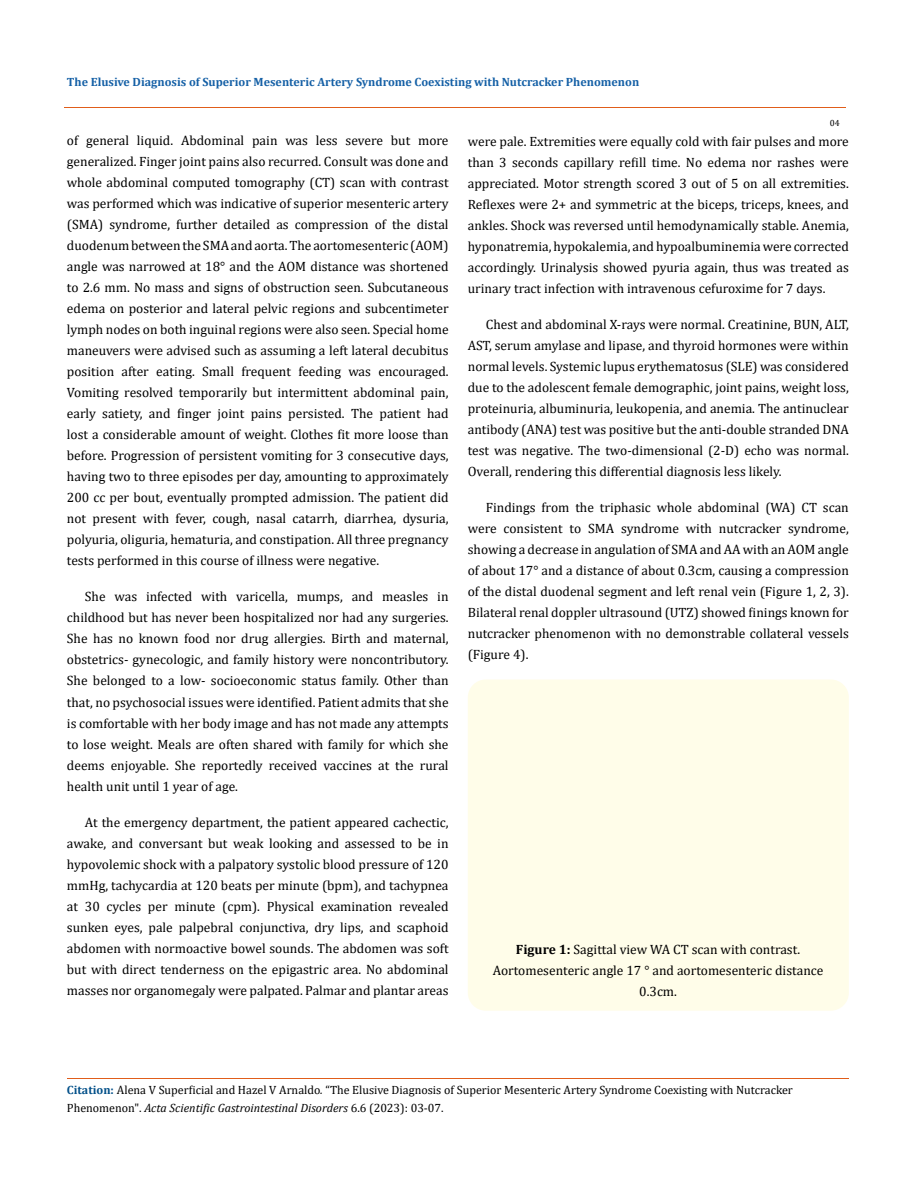
<style>
.page{position:relative;width:917px;height:1188px;background:#fff}
.page>*{position:absolute;margin:0;border:0;box-sizing:border-box;transform-origin:0 0}
.t1{font:13.5px/21px "Cambria";color:#000;text-align:justify}
.t2{font:12px/18px "Cambria";color:#000}
.t3{font:700 12px "Cambria";color:#1560a6}
.t4{font:9px "Cambria";color:#000}
.s1{font-weight:700}
.s2{font-weight:700;color:#035089}
.s3{font-style:italic}
</style>
<div class="page">
<div style="left:468px;top:680px;width:380px;height:331px;background:#fffde9;border-radius:18px"></div>
<hr style="left:64px;top:108px;width:781px;height:1px;background:#e05d1a">
<hr style="left:67px;top:1078px;width:781px;height:1px;background:#e05d1a">
<p class="t3" style="left:67px;top:73px;width:574px">The Elusive Diagnosis of Superior Mesenteric Artery Syndrome Coexisting with Nutcracker Phenomenon</p>
<p class="t4" style="left:829px;top:118px;width:11px">04</p>
<p class="t1" style="left:67px;top:130px;width:383px">of general liquid. Abdominal pain was less severe but more generalized. Finger joint pains also recurred. Consult was done and whole abdominal computed tomography (CT) scan with contrast was performed which was indicative of superior mesenteric artery (SMA) syndrome, further detailed as compression of the distal duodenum between the SMA and aorta. The aortomesenteric (AOM) angle was narrowed at 18° and the AOM distance was shortened to 2.6 mm. No mass and signs of obstruction seen. Subcutaneous edema on posterior and lateral pelvic regions and subcentimeter lymph nodes on both inguinal regions were also seen. Special home maneuvers were advised such as assuming a left lateral decubitus position after eating. Small frequent feeding was encouraged.<br>Vomiting resolved temporarily but intermittent abdominal pain, early satiety, and finger joint pains persisted. The patient had lost a considerable amount of weight. Clothes fit more loose than before. Progression of persistent vomiting for 3 consecutive days, having two to three episodes per day, amounting to approximately 200 cc per bout, eventually prompted admission. The patient did not present with fever, cough, nasal catarrh, diarrhea, dysuria, polyuria, oliguria, hematuria, and constipation. All three pregnancy tests performed in this course of illness were negative.</p>
<p class="t1" style="left:67px;top:586px;width:383px;text-indent:18px">She was infected with varicella, mumps, and measles in childhood but has never been hospitalized nor had any surgeries.<br>She has no known food nor drug allergies. Birth and maternal, obstetrics- gynecologic, and family history were noncontributory.<br>She belonged to a low- socioeconomic status family. Other than that, no psychosocial issues were identified. Patient admits that she is comfortable with her body image and has not made any attempts to lose weight. Meals are often shared with family for which she deems enjoyable. She reportedly received vaccines at the rural health unit until 1 year of age.</p>
<p class="t1" style="left:67px;top:811px;width:383px;text-indent:18px">At the emergency department, the patient appeared cachectic, awake, and conversant but weak looking and assessed to be in hypovolemic shock with a palpatory systolic blood pressure of 120 mmHg, tachycardia at 120 beats per minute (bpm), and tachypnea at 30 cycles per minute (cpm). Physical examination revealed sunken eyes, pale palpebral conjunctiva, dry lips, and scaphoid abdomen with normoactive bowel sounds. The abdomen was soft but with direct tenderness on the epigastric area. No abdominal masses nor organomegaly were palpated. Palmar and plantar areas</p>
<p class="t1" style="left:468px;top:130px;width:382px">were pale. Extremities were equally cold with fair pulses and more than 3 seconds capillary refill time. No edema nor rashes were appreciated. Motor strength scored 3 out of 5 on all extremities.<br>Reflexes were 2+ and symmetric at the biceps, triceps, knees, and ankles. Shock was reversed until hemodynamically stable. Anemia, hyponatremia, hypokalemia, and hypoalbuminemia were corrected accordingly. Urinalysis showed pyuria again, thus was treated as urinary tract infection with intravenous cefuroxime for 7 days.</p>
<p class="t1" style="left:468px;top:313px;width:382px;text-indent:18px">Chest and abdominal X-rays were normal. Creatinine, BUN, ALT, AST, serum amylase and lipase, and thyroid hormones were within normal levels. Systemic lupus erythematosus (SLE) was considered due to the adolescent female demographic, joint pains, weight loss, proteinuria, albuminuria, leukopenia, and anemia. The antinuclear antibody (ANA) test was positive but the anti-double stranded DNA test was negative. The two-dimensional (2-D) echo was normal.<br>Overall, rendering this differential diagnosis less likely.</p>
<p class="t1" style="left:468px;top:497px;width:382px;text-indent:18px">Findings from the triphasic whole abdominal (WA) CT scan were consistent to SMA syndrome with nutcracker syndrome, showing a decrease in angulation of SMA and AA with an AOM angle of about 17° and a distance of about 0.3cm, causing a compression of the distal duodenal segment and left renal vein (Figure 1, 2, 3).<br>Bilateral renal doppler ultrasound (UTZ) showed finings known for nutcracker phenomenon with no demonstrable collateral vessels (Figure 4).</p>
<p class="t1" style="left:493px;top:939px;width:332px;text-align:center"><span class="s1">Figure 1:</span> Sagittal view WA CT scan with contrast.<br>Aortomesenteric angle 17 ° and aortomesenteric distance<br>0.3cm.</p>
<p class="t2" style="left:67px;top:1081px;width:727px"><span class="s2">Citation:</span> Alena V Superficial and Hazel V Arnaldo<span class="s3">.</span> “The Elusive Diagnosis of Superior Mesenteric Artery Syndrome Coexisting with Nutcracker<br>Phenomenon". <span class="s3">Acta Scientific Gastrointestinal Disorders</span> 6.6 (2023): 03-07.</p>
</div>
